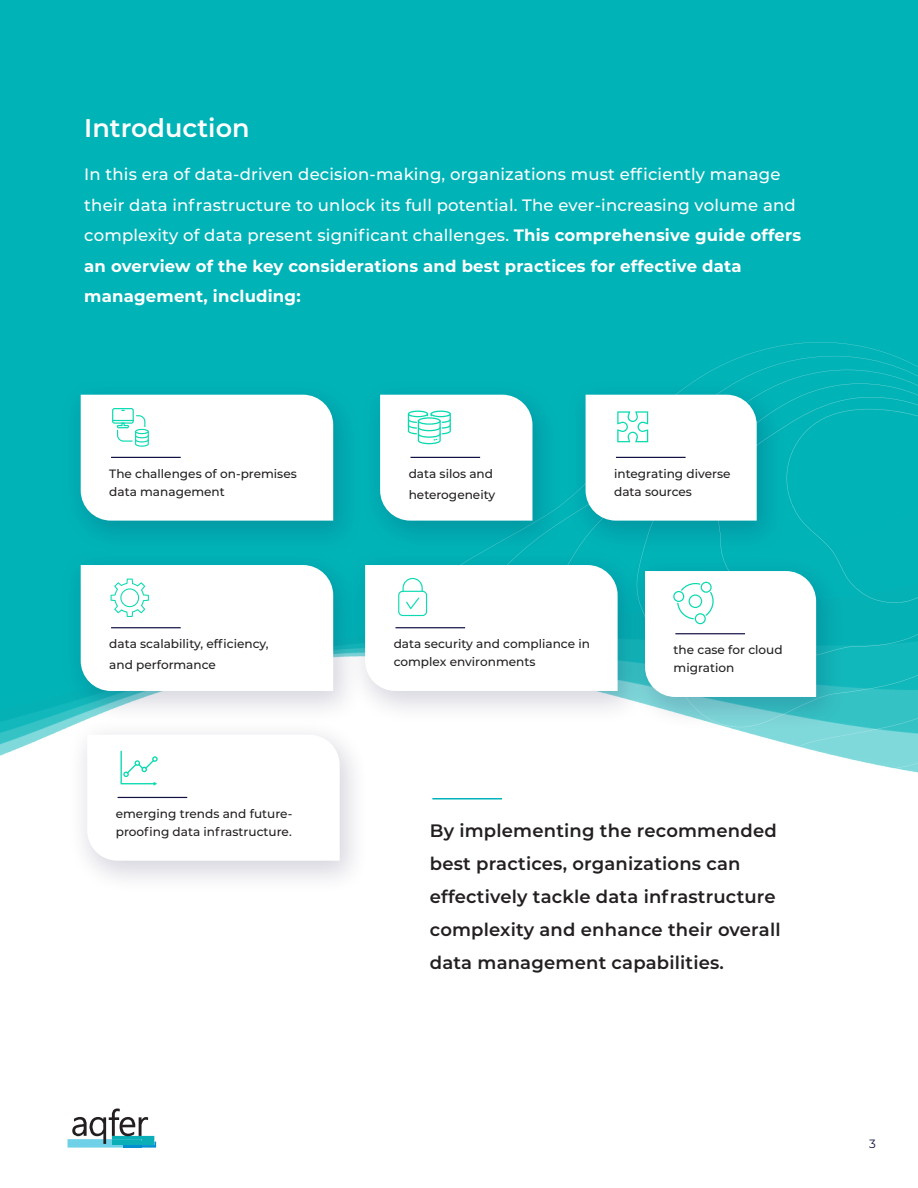
<style>
.page{position:relative;width:918px;height:1188px;background:#fff}
.page>*{position:absolute;margin:0;border:0;box-sizing:border-box;transform-origin:0 0}
.body_text{font:600 25.5px "Montserrat";color:#fff}
.titles{font:600 18px/33px "Montserrat";letter-spacing:.01em;color:#231f20}
.titles-2{font:500 16.5px/30.5px "Montserrat";letter-spacing:.01em;color:#fff}
.t1{font:500 12.15px/18px "Montserrat";color:#231f20}
.t2{font:12px "Montserrat";color:#114}
.s1{font-weight:700}
</style>
<div class="page">
<svg style="left:68px;top:1109px;width:88px;height:39px"></svg>
<div style="left:0;top:0;width:918px;height:350px;background:#00b3b7"></div>
<img style="left:0;top:350px;width:375px;height:406px">
<div style="left:375px;top:342px;width:543px;height:35px;background:#00b3b7"></div>
<div style="left:462px;top:356px;width:456px;height:21px;background:#00b3b7"></div>
<svg style="left:550px;top:370px;width:368px;height:403px"></svg>
<svg style="left:788px;top:383px;width:130px;height:344px;background:#20bcbf"></svg>
<div style="left:59px;top:377px;width:305px;height:178px;background:#114;opacity:.18"></div>
<div style="left:59px;top:547px;width:305px;height:179px;background:#114;opacity:.18"></div>
<div style="left:344px;top:547px;width:304px;height:179px;background:#114;opacity:.18"></div>
<div style="left:66px;top:717px;width:305px;height:178px;background:#114;opacity:.18"></div>
<div style="left:359px;top:377px;width:205px;height:178px;background:#00b2b6"></div>
<div style="left:564px;top:377px;width:224px;height:178px;background:#114;opacity:.18"></div>
<div style="left:624px;top:553px;width:223px;height:179px;background:#114;opacity:.18"></div>
<hr style="left:432px;top:798px;width:70px;height:2px;background:#00b3ba">
<svg style="left:81px;top:395px;width:252px;height:126px"></svg>
<svg style="left:81px;top:565px;width:252px;height:126px"></svg>
<svg style="left:365px;top:395px;width:553px;height:302px"></svg>
<svg style="left:87px;top:735px;width:253px;height:126px"></svg>
<p class="body_text" style="left:84px;top:110px;width:167px">Introduction</p>
<p class="titles-2" style="left:84px;top:158px;width:718px">In this era of data-driven decision-making, organizations must efficiently manage their data infrastructure to unlock its full potential. The ever-increasing volume and complexity of data present significant challenges. <span class="s1">This comprehensive guide offers an overview of the key considerations and best practices for effective data management, including:</span></p>
<p class="t1" style="left:109px;top:464px;width:189px">The challenges of on-premises data management</p>
<p class="t1" style="left:409px;top:462px;width:88px;line-height:21px">data silos and heterogeneity</p>
<p class="t1" style="left:614px;top:464px;width:118px">integrating diverse data sources</p>
<p class="t1" style="left:109px;top:633px;width:161px;line-height:21px">data scalability, efficiency, and performance</p>
<p class="t1" style="left:394px;top:634px;width:198px">data security and compliance in complex environments</p>
<p class="t1" style="left:674px;top:640px;width:111px">the case for cloud migration</p>
<p class="t1" style="left:116px;top:804px;width:178px">emerging trends and future&shy;proofing data infrastructure.</p>
<p class="titles" style="left:430px;top:813px;width:352px">By implementing the recommended best practices, organizations can effectively tackle data infrastructure complexity and enhance their overall data management capabilities.</p>
<p class="t2" style="left:869px;top:1135px;width:8px">3</p>
</div>
